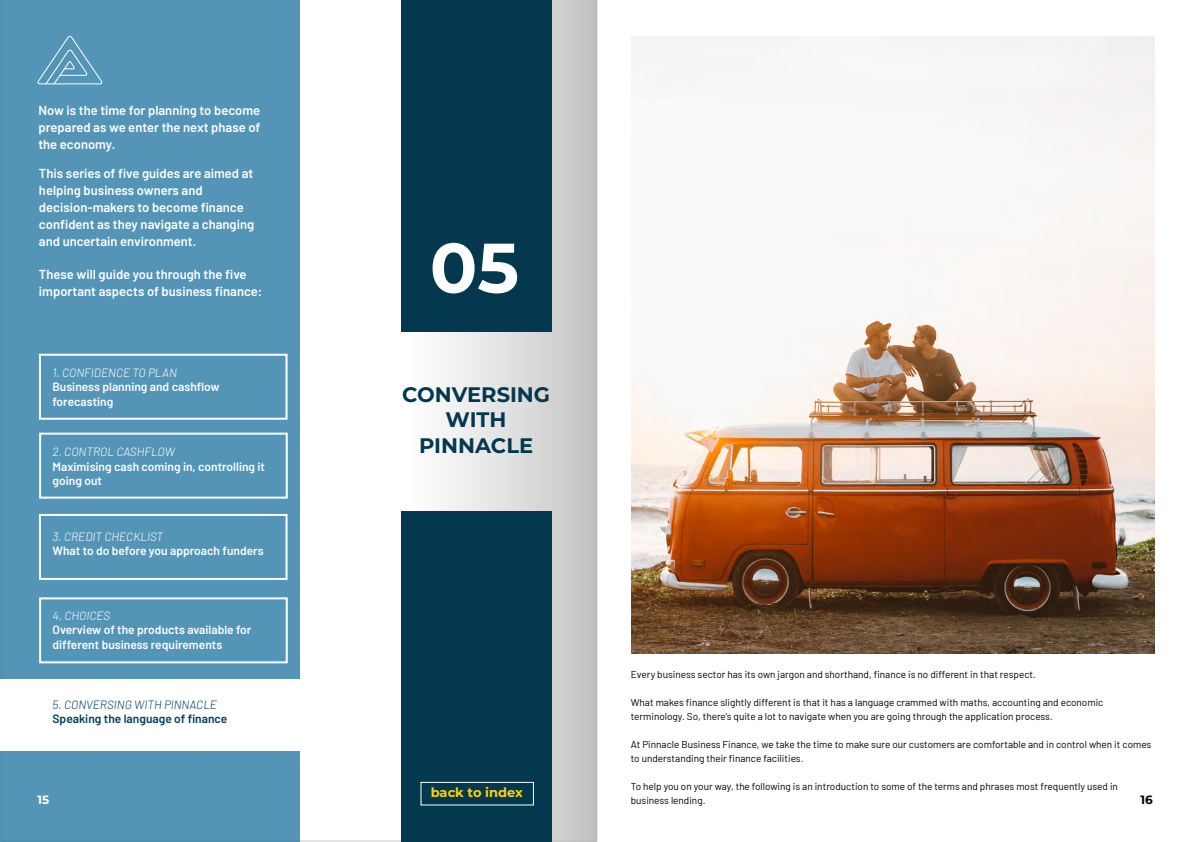
<style>
.page{position:relative;width:1191px;height:842px;background:#fff}
.page>*{position:absolute;margin:0;border:0;box-sizing:border-box;transform-origin:0 0}
.t1{font:700 70px "Montserrat";color:#fff}
.t2{font:700 21px/25.2px "Montserrat";color:#03384f;text-align:center}
.t3{font:600 13px/17px "Barlow";color:#fff}
.t4{font:700 13px "Montserrat";color:#ffd208}
.t5{font:600 12px/14.4px "Barlow";color:#fff}
.t6{font:italic 300 12px "Barlow";color:#fff}
.t7{font:600 12px "Barlow";color:#003c5c}
.t8{font:italic 300 12px "Barlow";color:#003c5c}
.t9{font:700 12px "Montserrat";color:#fff}
.t10{font:700 12px "Montserrat";color:#000}
.t11{font:10px/14px "Barlow";color:#000}
</style>
<div class="page">
<svg style="left:299px;top:0;width:298px;height:841px"></svg>
<div style="left:401px;top:0;width:150px;height:331px;background:#03384f"></div>
<div style="left:401px;top:512px;width:150px;height:330px;background:#03384f"></div>
<div style="left:0;top:0;width:299px;height:842px;background:#5495b7"></div>
<div style="left:39px;top:354px;width:248px;height:66px;border:2px solid #fff"></div>
<div style="left:39px;top:433px;width:249px;height:66px;border:2px solid #fff"></div>
<div style="left:39px;top:597px;width:249px;height:66px;border:2px solid #fff"></div>
<div style="left:39px;top:514px;width:248px;height:66px;border:2px solid #fff"></div>
<div style="left:0;top:679px;width:312px;height:72px;background:#fff"></div>
<svg style="left:37px;top:36px;width:65px;height:49px"></svg>
<img style="left:631px;top:36px;width:524px;height:617px">
<div style="left:420px;top:782px;width:114px;height:23px;border:1px solid #fff"></div>
<h3 class="t3" style="left:38px;top:100px;width:223px;text-align:justify">Now is the time for planning to become prepared as we enter the next phase of the economy.</h3>
<h3 class="t3" style="left:39px;top:164px;width:217px">This series of five guides are aimed at helping business owners and decision-makers to become finance confident as they navigate a changing and uncertain environment.</h3>
<h3 class="t3" style="left:39px;top:265px;width:225px">These will guide you through the five important aspects of business finance:</h3>
<p class="t6" style="left:53px;top:364px;width:126px">1. CONFIDENCE TO PLAN</p>
<p class="t5" style="left:53px;top:379px;width:169px">Business planning and cashflow forecasting</p>
<p class="t6" style="left:53px;top:443px;width:124px">2. CONTROL CASHFLOW</p>
<p class="t5" style="left:53px;top:458px;width:214px">Maximising cash coming in, controlling it going out</p>
<p class="t6" style="left:53px;top:528px;width:112px">3. CREDIT CHECKLIST</p>
<p class="t5" style="left:53px;top:542px;width:212px">What to do before you approach funders</p>
<p class="t6" style="left:53px;top:607px;width:59px">4. CHOICES</p>
<p class="t5" style="left:53px;top:622px;width:200px">Overview of the products available for different business requirements</p>
<h1 class="t1" style="left:430px;top:217px;width:91px">05</h1>
<h2 class="t2" style="left:402px;top:381px;width:150px">CONVERSING<br>WITH<br>PINNACLE</h2>
<p class="t11" style="left:631px;top:667px;width:407px">Every business sector has its own jargon and shorthand, finance is no different in that respect.</p>
<p class="t11" style="left:631px;top:695px;width:474px">What makes finance slightly different is that it has a language crammed with maths, accounting and economic terminology. So, there’s quite a lot to navigate when you are going through the application process.</p>
<p class="t11" style="left:631px;top:737px;width:522px">At Pinnacle Business Finance, we take the time to make sure our customers are comfortable and in control when it comes to understanding their finance facilities.</p>
<p class="t11" style="left:631px;top:779px;width:489px">To help you on your way, the following is an introduction to some of the terms and phrases most frequently used in business lending.</p>
<p class="t8" style="left:53px;top:696px;width:166px">5. CONVERSING WITH PINNACLE</p>
<p class="t7" style="left:53px;top:710px;width:176px">Speaking the language of finance</p>
<h3 class="t4" style="left:431px;top:783px;width:94px">back to index</h3>
<p class="t9" style="left:37px;top:791px;width:13px">15</p>
<p class="t10" style="left:1140px;top:791px;width:14px">16</p>
</div>
